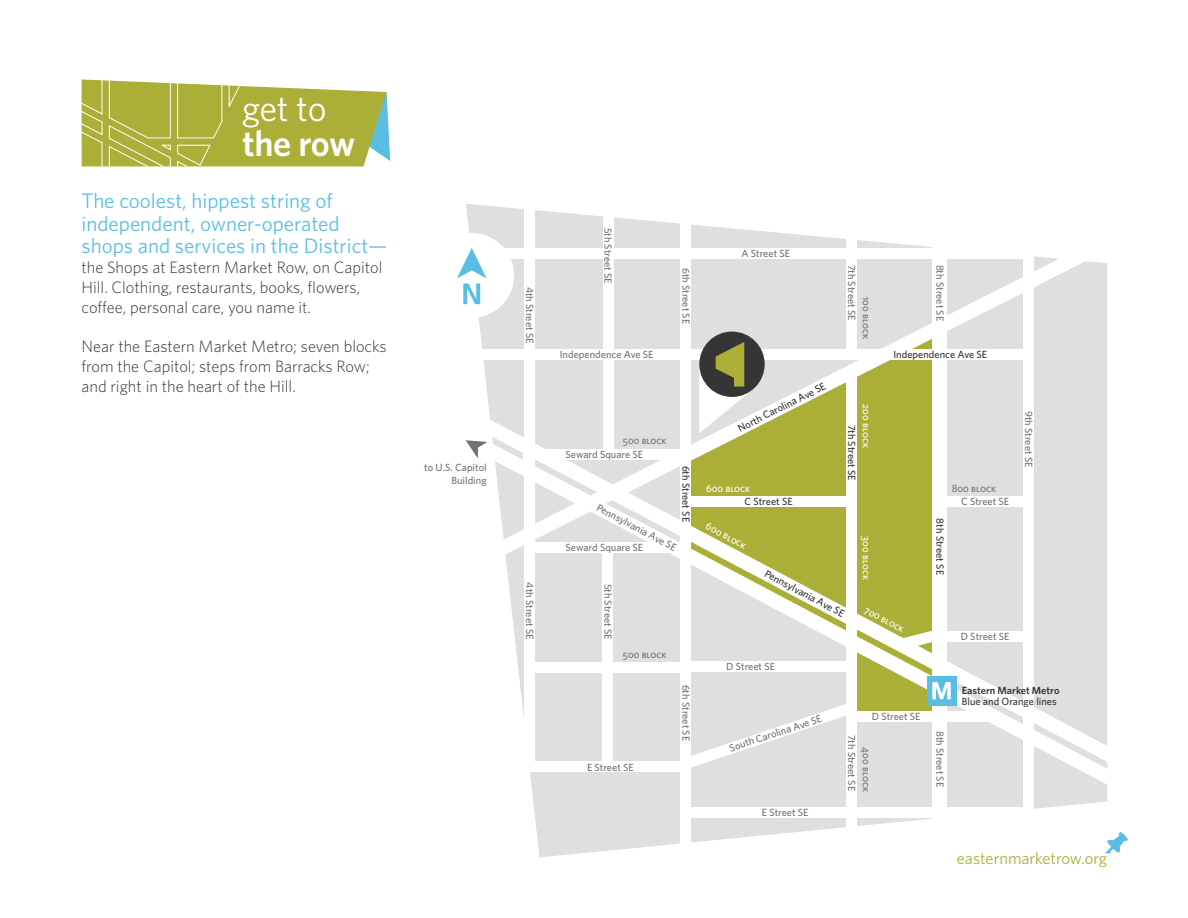
<style>
.page{position:relative;width:1188px;height:918px;background:#fff}
.page>*{position:absolute;margin:0;border:0;box-sizing:border-box;transform-origin:0 0}
.t1{font:600 36.15px "Whitney HTF";letter-spacing:-.015em;color:#fff}
.t2{font:36.15px "Whitney HTF";color:#fff}
.t3{font:21px/22.5px "Whitney HTF";color:#59bee4}
.t4{font:300 16.5px/19.8px "Whitney HTF";color:#353535}
.t5{font:16.5px "Whitney HTF";color:#abae37}
.t6{font:500 10.35px/12.5px "Whitney HTF";color:#737373;text-align:right}
.t7{font:500 10.35px "Whitney HTF";color:#353535}
.t8{font:10.35px "Whitney HTF Medium SC";color:#fff}
.t9{font:10.35px "Whitney HTF Medium SC";color:#737373}
.t10{font:600 10.35px "Whitney HTF";color:#353535}
</style>
<div class="page">
<svg style="left:466px;top:204px;width:641px;height:653px"></svg>
<div style="left:683px;top:807px;width:346px;height:11px;background:#fff"></div>
<div style="left:933px;top:235px;width:14px;height:594px;background:#fff"></div>
<div style="left:846px;top:372px;width:11px;height:466px;background:#fff"></div>
<div style="left:846px;top:225px;width:11px;height:130px;background:#fff"></div>
<div style="left:1023px;top:248px;width:11px;height:570px;background:#fff"></div>
<div style="left:680px;top:201px;width:11px;height:652px;background:#fff"></div>
<div style="left:603px;top:196px;width:11px;height:256px;background:#fff"></div>
<div style="left:524px;top:206px;width:11px;height:344px;background:#fff"></div>
<svg style="left:485px;top:245px;width:607px;height:171px;fill:#dedfde"></svg>
<svg style="left:478px;top:416px;width:630px;height:13px;fill:#dedfde"></svg>
<svg style="left:466px;top:429px;width:642px;height:365px;fill:#dedfde"></svg>
<div style="left:429px;top:233px;width:85px;height:85px;background:#fff;border-radius:50%"></div>
<svg style="left:463px;top:284px;width:17px;height:20px"></svg>
<svg style="left:457px;top:248px;width:30px;height:30px"></svg>
<svg style="left:466px;top:440px;width:21px;height:18px"></svg>
<div style="left:927px;top:676px;width:29px;height:30px;background:#59bee4"></div>
<svg style="left:932px;top:682px;width:19px;height:17px"></svg>
<svg style="left:306px;top:88px;width:84px;height:78px;background:#aab75c"></svg>
<svg style="left:81px;top:79px;width:225px;height:88px;background:#b4b64c"></svg>
<div style="left:699px;top:332px;width:66px;height:65px;background:#353535;border-radius:50%"></div>
<svg style="left:699px;top:342px;width:55px;height:91px"></svg>
<svg style="left:1105px;top:832px;width:23px;height:21px"></svg>
<h1 class="t2" style="left:242px;top:87px;width:86px">get to</h1>
<h1 class="t1" style="left:242px;top:121px;width:115px">the row</h1>
<h2 class="t3" style="left:82px;top:189px;width:307px">The coolest, hippest string of independent, owner-operated shops and services in the District—</h2>
<h3 class="t4" style="left:82px;top:257px;width:302px">the Shops at Eastern Market Row, on Capitol<br>Hill. Clothing, restaurants, books, flowers, coffee, personal care, you name it.</h3>
<h3 class="t4" style="left:82px;top:336px;width:307px">Near the Eastern Market Metro; seven blocks from the Capitol; steps from Barracks Row; and right in the heart of the Hill.</h3>
<p class="t6" style="left:424px;top:461px;width:64px">to U.S. Capitol<br>Building</p>
<p class="t6" style="left:536px;top:287px;width:58px;rotate:90deg">4th Street SE</p>
<p class="t6" style="left:536px;top:582px;width:58px;rotate:90deg">4th Street SE</p>
<p class="t6" style="left:615px;top:228px;width:57px;rotate:90deg">5th Street SE</p>
<p class="t6" style="left:692px;top:268px;width:58px;rotate:90deg">6th Street SE</p>
<p class="t6" style="left:741px;top:247px;width:50px">A Street SE</p>
<p class="t6" style="left:858px;top:265px;width:57px;rotate:90deg">7th Street SE</p>
<p class="t9" style="left:872px;top:297px;width:43px;rotate:90deg">100 block</p>
<p class="t6" style="left:947px;top:265px;width:58px;rotate:90deg">8th Street SE</p>
<p class="t6" style="left:560px;top:348px;width:95px">Independence Ave SE</p>
<p class="t7" style="left:893px;top:348px;width:95px">Independence Ave SE</p>
<p class="t9" style="left:623px;top:435px;width:45px">500 block</p>
<p class="t6" style="left:566px;top:448px;width:79px">Seward Square SE</p>
<p class="t7" style="left:692px;top:466px;width:58px;rotate:90deg">6th Street SE</p>
<p class="t6" style="left:600px;top:501px;width:90px;rotate:28deg">Pennsylvania Ave SE</p>
<p class="t6" style="left:566px;top:541px;width:79px">Seward Square SE</p>
<p class="t6" style="left:615px;top:584px;width:57px;rotate:90deg">5th Street SE</p>
<p class="t9" style="left:623px;top:648px;width:45px">500 block</p>
<p class="t7" style="left:736px;top:423px;width:98px;rotate:-27deg">North Carolina Ave SE</p>
<p class="t8" style="left:872px;top:404px;width:45px;rotate:90deg">200 block</p>
<p class="t7" style="left:858px;top:425px;width:57px;rotate:90deg">7th Street SE</p>
<p class="t8" style="left:706px;top:482px;width:46px">600 block</p>
<p class="t9" style="left:952px;top:482px;width:46px">800 block</p>
<p class="t7" style="left:744px;top:495px;width:50px">C Street SE</p>
<p class="t6" style="left:961px;top:495px;width:50px">C Street SE</p>
<p class="t8" style="left:710px;top:520px;width:46px;rotate:28deg">600 block</p>
<p class="t7" style="left:768px;top:567px;width:90px;rotate:28deg">Pennsylvania Ave SE</p>
<p class="t6" style="left:726px;top:660px;width:50px">D Street SE</p>
<p class="t8" style="left:872px;top:536px;width:45px;rotate:90deg">300 block</p>
<p class="t8" style="left:868px;top:604px;width:45px;rotate:28deg">700 block</p>
<p class="t7" style="left:946px;top:518px;width:58px;rotate:90deg">8th Street SE</p>
<p class="t6" style="left:961px;top:630px;width:50px">D Street SE</p>
<p class="t6" style="left:1035px;top:411px;width:58px;rotate:90deg">9th Street SE</p>
<p class="t6" style="left:587px;top:761px;width:48px">E Street SE</p>
<p class="t6" style="left:692px;top:685px;width:58px;rotate:90deg">6th Street SE</p>
<p class="t6" style="left:728px;top:742px;width:98px;rotate:-18deg">South Carolina Ave SE</p>
<p class="t6" style="left:762px;top:806px;width:48px">E Street SE</p>
<p class="t6" style="left:872px;top:710px;width:50px">D Street SE</p>
<p class="t6" style="left:858px;top:735px;width:57px;rotate:90deg">7th Street SE</p>
<p class="t9" style="left:872px;top:747px;width:46px;rotate:90deg">400 block</p>
<p class="t6" style="left:947px;top:731px;width:58px;rotate:90deg">8th Street SE</p>
<p class="t10" style="left:962px;top:685px;width:99px">Eastern Market Metro</p>
<p class="t7" style="left:962px;top:696px;width:96px">Blue and Orange lines</p>
<h3 class="t5" style="left:957px;top:849px;width:152px">easternmarketrow.org</h3>
</div>
